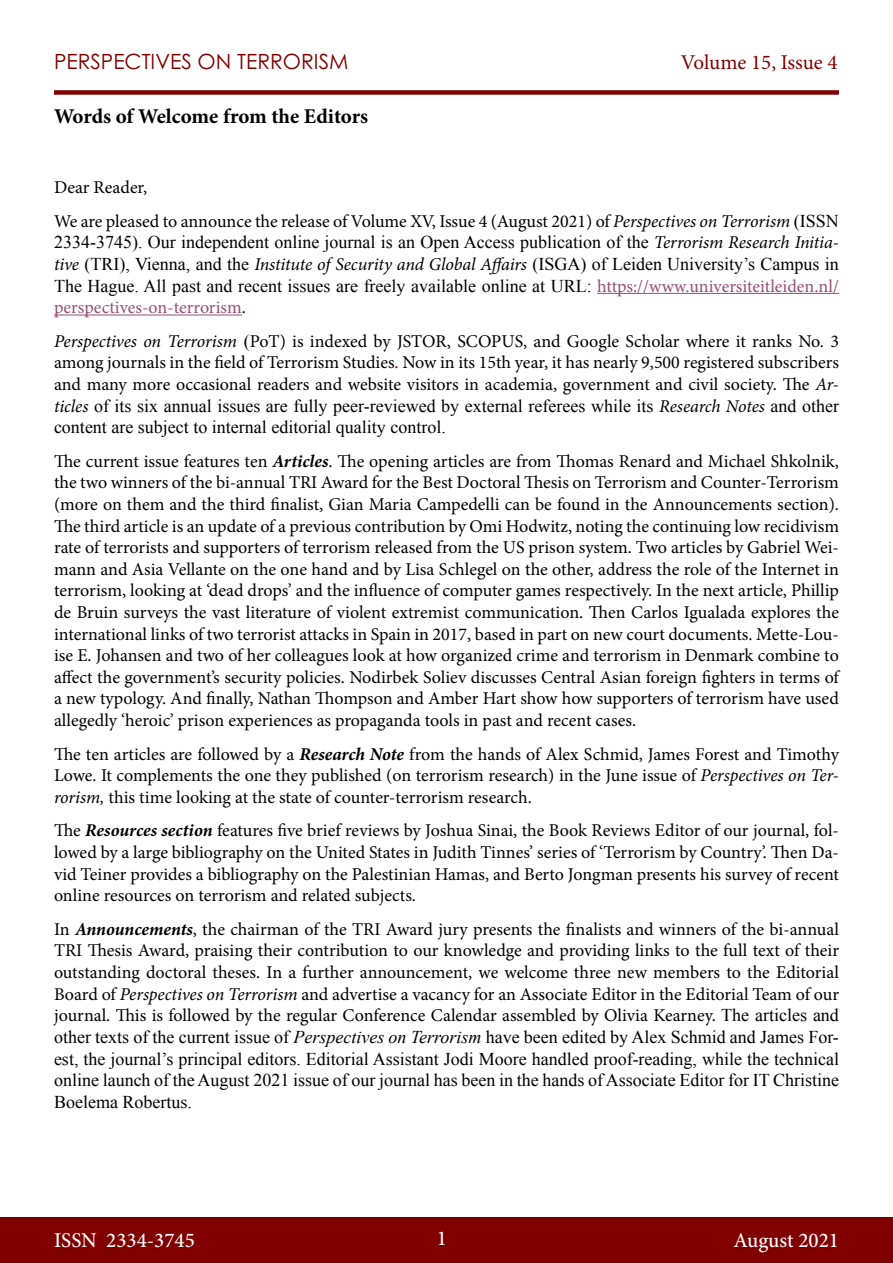
<style>
.page{position:relative;width:893px;height:1263px;background:#fff}
.page>*{position:absolute;margin:0;border:0;box-sizing:border-box;transform-origin:0 0}
.t1{font:700 21px "Minion Pro";letter-spacing:-.005em;color:#000}
.t2{font:500 21px "Minion Pro";color:#fff}
.t3{font:21px "Century Gothic Pro";color:#800000}
.t4{font:21px "Minion Pro";letter-spacing:-.005em;color:#800000}
.t5{font:18px/21.6px "Minion Pro";color:#000;text-align:justify}
.t6{font:18px/21.6px "Times New Roman";color:#000;text-align:justify}
.s1{font-family:"Minion Pro"}
.s2{font-family:"Minion Pro";font-style:italic}
.s3{font-family:"Minion Pro";color:#954f72}
.s4{font-style:italic}
.s5{font-family:"Times New Roman"}
.s6{color:#800000}
.s7{font-weight:700;font-style:italic}
.s8{font-family:"Times New Roman";font-style:italic}
</style>
<div class="page">
<div style="left:0;top:1217px;width:893px;height:46px;background:#800000"></div>
<div style="left:54px;top:90px;width:785px;height:5px;background:#800000"></div>
<hr style="left:597px;top:293px;width:242px;height:1px;background:#954f72">
<hr style="left:54px;top:315px;width:188px;height:1px;background:#954f72">
<p class="t3" style="left:54px;top:49px;width:296px">PERSPECTIVES ON TERRORISM</p>
<p class="t4" style="left:681px;top:48px;width:158px">Volume 15, Issue 4</p>
<p class="t1" style="left:54px;top:102px;width:316px">Words of Welcome from the Editors</p>
<p class="t5" style="left:54px;top:177px;width:95px">Dear Reader,</p>
<p class="t6" style="left:54px;top:210px;width:786px"><span class="s1">We are pleased to announce the release of Volume XV, Issue 4 (August 2021) of</span> <span class="s2">Perspectives on Terrorism</span> (ISSN 2334-3745). Our independent online journal is an Open Access publication of the <span class="s2">Terrorism Research Initia&shy;tive</span> (TRI), Vienna, and the <span class="s2">Institute of Security and Global Affairs</span> (ISGA) of Leiden University’s Campus in The Hague. All past and recent issues are freely available online at URL: <span class="s3">https://www.universiteitleiden.nl/ perspectives-on-terrorism</span><span class="s1">.</span></p>
<p class="t5" style="left:54px;top:330px;width:786px"><span class="s4">Perspectives on Terrorism</span> <span class="s5">(</span>PoT) is indexed by JSTOR, SCOPUS, and Google Scholar where it ranks No. 3 among journals in the field of Terrorism Studies<span class="s6">.</span> Now in its 15th year, it has nearly 9,500 registered subscribers and many more occasional readers and website visitors in academia, government and civil society. The <span class="s4">Ar&shy;ticles</span> <span class="s5">of its six annual issues are fully peer-reviewed by external referees while its</span> <span class="s4">Research Notes</span> <span class="s5">and other content are subject to internal editorial quality control.</span></p>
<p class="t5" style="left:54px;top:450px;width:787px">The current issue features ten <span class="s7">Articles</span>. The opening articles are from Thomas Renard and Michael Shkolnik, the two winners of the bi-annual TRI Award for the Best Doctoral Thesis on Terrorism and Counter-Terrorism (more on them and the third finalist, Gian Maria Campedelli can be found in the Announcements section).<br>The third article is an update of a previous contribution by Omi Hodwitz, noting the continuing low recidivism rate of terrorists and supporters of terrorism released from the US prison system. Two articles by Gabriel Wei&shy;mann and Asia Vellante on the one hand and by Lisa Schlegel on the other, address the role of the Internet in terrorism, looking at ‘dead drops’ and the influence of computer games respectively. In the next article, Phillip de Bruin surveys the vast literature of violent extremist communication. Then Carlos Igualada explores the international links of two terrorist attacks in Spain in 2017, based in part on new court documents. Mette-Lou&shy;ise E. Johansen and two of her colleagues look at how organized crime and terrorism in Denmark combine to affect the government’s security policies. Nodirbek Soliev discusses Central Asian foreign fighters in terms of a new typology. And finally, Nathan Thompson and Amber Hart show how supporters of terrorism have used allegedly ‘heroic’ prison experiences as propaganda tools in past and recent cases.</p>
<p class="t5" style="left:54px;top:743px;width:786px">The ten articles are followed by a <span class="s7">Research Note</span> from the hands of Alex Schmid, James Forest and Timothy Lowe. It complements the one they published (on terrorism research) in the June issue of <span class="s4">Perspectives on Ter&shy;rorism,</span> this time looking at the state of counter-terrorism research.</p>
<p class="t5" style="left:54px;top:820px;width:787px">The <span class="s7">Resources section</span> features five brief reviews by Joshua Sinai, the Book Reviews Editor of our journal, fol&shy;lowed by a large bibliography on the United States in Judith Tinnes’ series of ‘Terrorism by Country’. Then Da&shy;vid Teiner provides a bibliography on the Palestinian Hamas, and Berto Jongman presents his survey of recent online resources on terrorism and related subjects.</p>
<p class="t5" style="left:54px;top:918px;width:786px">In <span class="s7">Announcements</span>, the chairman of the TRI Award jury presents the finalists and winners of the bi-annual TRI Thesis Award, praising their contribution to our knowledge and providing links to the full text of their outstanding doctoral theses. In a further announcement, we welcome three new members to the Editorial Board of <span class="s4">Perspectives on Terrorism</span> and advertise a vacancy for an Associate Editor in the Editorial Team of our journal. This is followed by the regular Conference Calendar assembled by Olivia Kearney. <span class="s5">The articles and other texts of the current issue of</span> <span class="s8">Perspectives on Terrorism</span> <span class="s5">have been edited by Alex Schmid and James For&shy;est, the journal’s principal editors. Editorial Assistant Jodi Moore handled proof-reading, while the technical online launch of the August 2021 issue of our journal has been in the hands of Associate Editor for IT Christine Boelema Robertus.</span></p>
<p class="t2" style="left:54px;top:1226px;width:142px">ISSN 2334-3745</p>
<p class="t2" style="left:437px;top:1224px;width:12px">1</p>
<p class="t2" style="left:733px;top:1226px;width:107px">August 2021</p>
</div>
